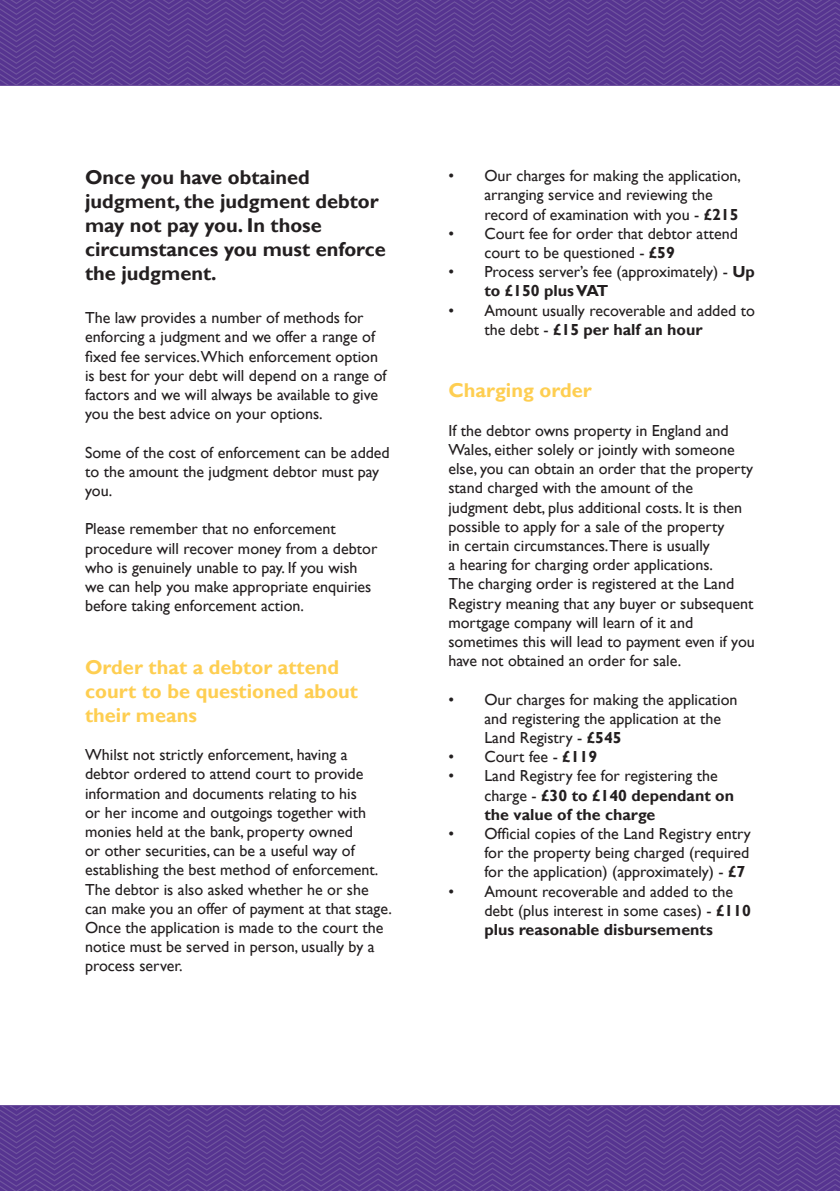
<style>
.page{position:relative;width:840px;height:1191px;background:#fff}
.page>*{position:absolute;margin:0;border:0;box-sizing:border-box;transform-origin:0 0}
.t1{font:700 20px/24px "Gill Sans";color:#231f20}
.t2{font:700 20px/24px "Gill Sans";color:#fece51}
.t3{font:16px/19.2px "Gill Sans";color:#231f20}
.s1{font-weight:700}
</style>
<div class="page">
<svg style="left:0;top:1106px;width:839px;height:85px;background:#5c3c93"></svg>
<svg style="left:0;top:0;width:839px;height:85px;background:#5c3c93"></svg>
<p class="t1" style="left:85px;top:166px;width:302px">Once you have obtained judgment, the judgment debtor may not pay you. In those circumstances you must enforce the judgment.</p>
<p class="t3" style="left:85px;top:308px;width:303px">The law provides a number of methods for enforcing a judgment and we offer a range of fixed fee services.Which enforcement option is best for your debt will depend on a range of factors and we will always be available to give you the best advice on your options.</p>
<p class="t3" style="left:85px;top:443px;width:306px">Some of the cost of enforcement can be added to the amount the judgment debtor must pay you.</p>
<p class="t3" style="left:85px;top:520px;width:293px">Please remember that no enforcement procedure will recover money from a debtor who is genuinely unable to pay. If you wish we can help you make appropriate enquiries before taking enforcement action.</p>
<p class="t2" style="left:85px;top:655px;width:274px">Order that a debtor attend court to be questioned about their means</p>
<p class="t3" style="left:85px;top:745px;width:308px">Whilst not strictly enforcement, having a debtor ordered to attend court to provide information and documents relating to his<br>or her income and outgoings together with monies held at the bank, property owned<br>or other securities, can be a useful way of establishing the best method of enforcement.<br>The debtor is also asked whether he or she can make you an offer of payment at that stage.<br>Once the application is made to the court the notice must be served in person, usually by a process server.</p>
<p class="t3" style="left:484px;top:166px;width:258px;text-indent:-36px">• Our charges for making the application, arranging service and reviewing the record of examination with you - <span class="s1">£215</span></p>
<p class="t3" style="left:484px;top:224px;width:255px;text-indent:-36px">• Court fee for order that debtor attend court to be questioned - <span class="s1">£59</span></p>
<p class="t3" style="left:484px;top:262px;width:272px;text-indent:-36px">• Process server’s fee (approximately) - <span class="s1">Up to £150 plus VAT</span></p>
<p class="t3" style="left:484px;top:301px;width:272px;text-indent:-36px">• Amount usually recoverable and added to the debt - <span class="s1">£15 per half an hour</span></p>
<p class="t2" style="left:448px;top:379px;width:145px">Charging order</p>
<p class="t3" style="left:448px;top:421px;width:308px">If the debtor owns property in England and Wales, either solely or jointly with someone else, you can obtain an order that the property stand charged with the amount of the judgment debt, plus additional costs. It is then possible to apply for a sale of the property<br>in certain circumstances.There is usually<br>a hearing for charging order applications.<br>The charging order is registered at the Land Registry meaning that any buyer or subsequent mortgage company will learn of it and sometimes this will lead to payment even if you have not obtained an order for sale.</p>
<p class="t3" style="left:484px;top:690px;width:254px;text-indent:-36px">• Our charges for making the application and registering the application at the<br>Land Registry - <span class="s1">£545</span></p>
<p class="t3" style="left:448px;top:747px;width:150px">• Court fee - <span class="s1">£119</span></p>
<p class="t3" style="left:484px;top:766px;width:251px;text-indent:-36px">• Land Registry fee for registering the charge - <span class="s1">£30 to £140 dependant on the value of the charge</span></p>
<p class="t3" style="left:484px;top:824px;width:268px;text-align:justify;text-indent:-36px">• Official copies of the Land Registry entry for the property being charged (required for the application) (approximately) - <span class="s1">£7</span></p>
<p class="t3" style="left:484px;top:882px;width:268px;text-indent:-36px">• Amount recoverable and added to the debt (plus interest in some cases) - <span class="s1">£110 plus reasonable disbursements</span></p>
</div>
